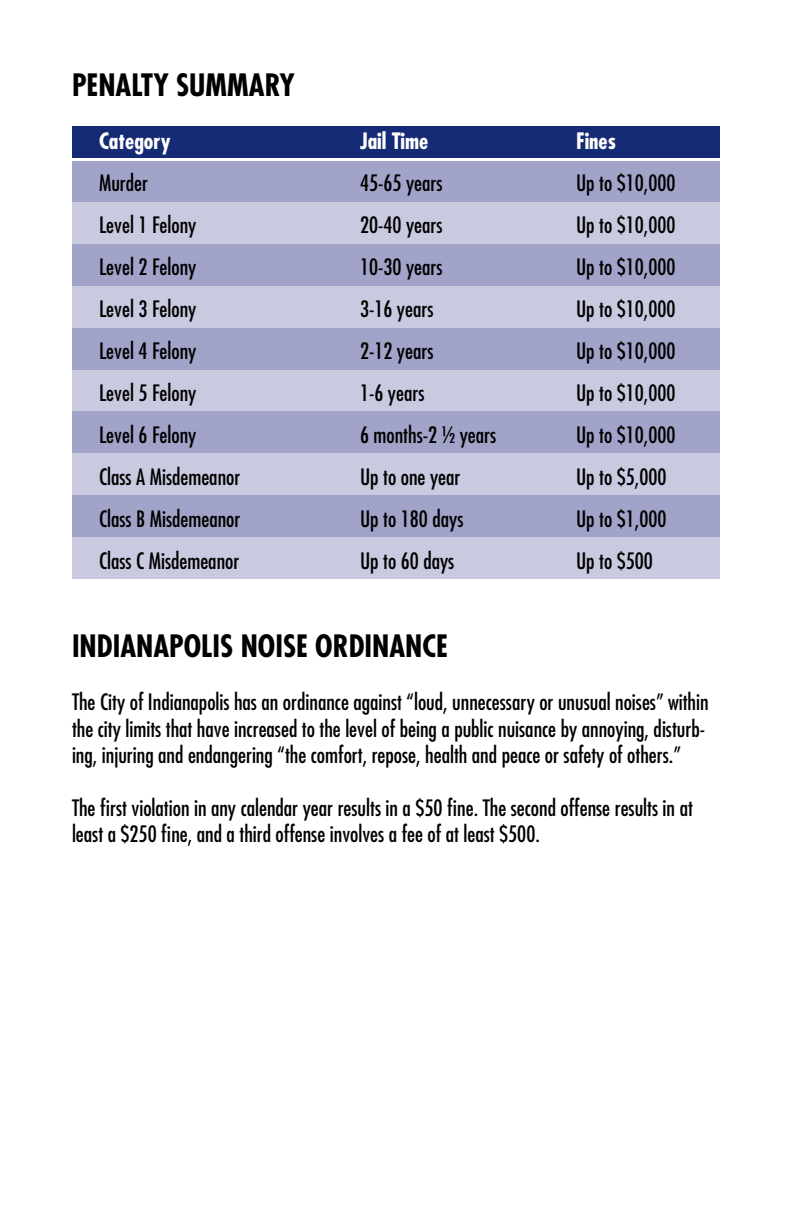
<style>
.page{position:relative;width:792px;height:1224px;background:#fff}
.page>*{position:absolute;margin:0;border:0;box-sizing:border-box;transform-origin:0 0}
.t1{font:700 condensed 30px "Futura";color:#000}
.t2{font:condensed 22px/26.4px "Futura";color:#000}
.t3{font:700 condensed 22px "Futura";color:#fff}
</style>
<div class="page">
<div style="left:72px;top:126px;width:648px;height:32px;background:#162b75"></div>
<div style="left:72px;top:162px;width:648px;height:40px;background:#a2a3c8"></div>
<div style="left:72px;top:202px;width:648px;height:42px;background:#c9cae0"></div>
<div style="left:72px;top:244px;width:648px;height:42px;background:#a2a3c8"></div>
<div style="left:72px;top:286px;width:648px;height:42px;background:#c9cae0"></div>
<div style="left:72px;top:328px;width:648px;height:42px;background:#a2a3c8"></div>
<div style="left:72px;top:370px;width:648px;height:41px;background:#c9cae0"></div>
<div style="left:72px;top:411px;width:648px;height:42px;background:#a2a3c8"></div>
<div style="left:72px;top:453px;width:648px;height:42px;background:#c9cae0"></div>
<div style="left:72px;top:495px;width:648px;height:42px;background:#a2a3c8"></div>
<div style="left:72px;top:537px;width:648px;height:42px;background:#c9cae0"></div>
<h1 class="t1" style="left:72px;top:65px;width:225px">PENALTY SUMMARY</h1>
<p class="t3" style="left:99px;top:126px;width:73px">Category</p>
<p class="t3" style="left:360px;top:126px;width:70px">Jail Time</p>
<p class="t3" style="left:576px;top:126px;width:41px">Fines</p>
<p class="t2" style="left:99px;top:169px;width:51px">Murder</p>
<p class="t2" style="left:360px;top:169px;width:84px">45-65 years</p>
<p class="t2" style="left:576px;top:169px;width:101px">Up to $10,000</p>
<p class="t2" style="left:99px;top:211px;width:99px">Level 1 Felony</p>
<p class="t2" style="left:360px;top:211px;width:84px">20-40 years</p>
<p class="t2" style="left:576px;top:211px;width:101px">Up to $10,000</p>
<p class="t2" style="left:99px;top:253px;width:99px">Level 2 Felony</p>
<p class="t2" style="left:360px;top:253px;width:84px">10-30 years</p>
<p class="t2" style="left:576px;top:253px;width:101px">Up to $10,000</p>
<p class="t2" style="left:99px;top:295px;width:99px">Level 3 Felony</p>
<p class="t2" style="left:360px;top:295px;width:75px">3-16 years</p>
<p class="t2" style="left:576px;top:295px;width:101px">Up to $10,000</p>
<p class="t2" style="left:99px;top:337px;width:99px">Level 4 Felony</p>
<p class="t2" style="left:360px;top:337px;width:75px">2-12 years</p>
<p class="t2" style="left:576px;top:337px;width:101px">Up to $10,000</p>
<p class="t2" style="left:99px;top:379px;width:99px">Level 5 Felony</p>
<p class="t2" style="left:360px;top:379px;width:66px">1-6 years</p>
<p class="t2" style="left:576px;top:379px;width:101px">Up to $10,000</p>
<p class="t2" style="left:99px;top:421px;width:99px">Level 6 Felony</p>
<p class="t2" style="left:360px;top:421px;width:138px">6 months-2 ½ years</p>
<p class="t2" style="left:576px;top:421px;width:101px">Up to $10,000</p>
<p class="t2" style="left:99px;top:463px;width:143px">Class A Misdemeanor</p>
<p class="t2" style="left:360px;top:463px;width:102px">Up to one year</p>
<p class="t2" style="left:576px;top:463px;width:92px">Up to $5,000</p>
<p class="t2" style="left:99px;top:505px;width:143px">Class B Misdemeanor</p>
<p class="t2" style="left:360px;top:505px;width:105px">Up to 180 days</p>
<p class="t2" style="left:576px;top:505px;width:92px">Up to $1,000</p>
<p class="t2" style="left:99px;top:547px;width:142px">Class C Misdemeanor</p>
<p class="t2" style="left:360px;top:547px;width:96px">Up to 60 days</p>
<p class="t2" style="left:576px;top:547px;width:78px">Up to $500</p>
<h1 class="t1" style="left:72px;top:627px;width:125px">INDIANAPOLIS</h1>
<h1 class="t1" style="left:241px;top:627px;width:14px">NOISE</h1>
<h1 class="t1" style="left:315px;top:627px;width:16px">ORDIN</h1>
<h1 class="t1" style="left:389px;top:627px;width:31px">ANCE</h1>
<p class="t2" style="left:72px;top:688px;width:638px">The City of Indianapolis has an ordinance against “loud, unnecessary or unusual noises” within the city limits that have increased to the level of being a public nuisance by annoying, disturb&shy;ing, injuring and endangering “the comfort, repose, health and peace or safety of others.”</p>
<p class="t2" style="left:72px;top:794px;width:622px">The first violation in any calendar year results in a $50 fine. The second offense results in at least a $250 fine, and a third offense involves a fee of at least $500.</p>
</div>
